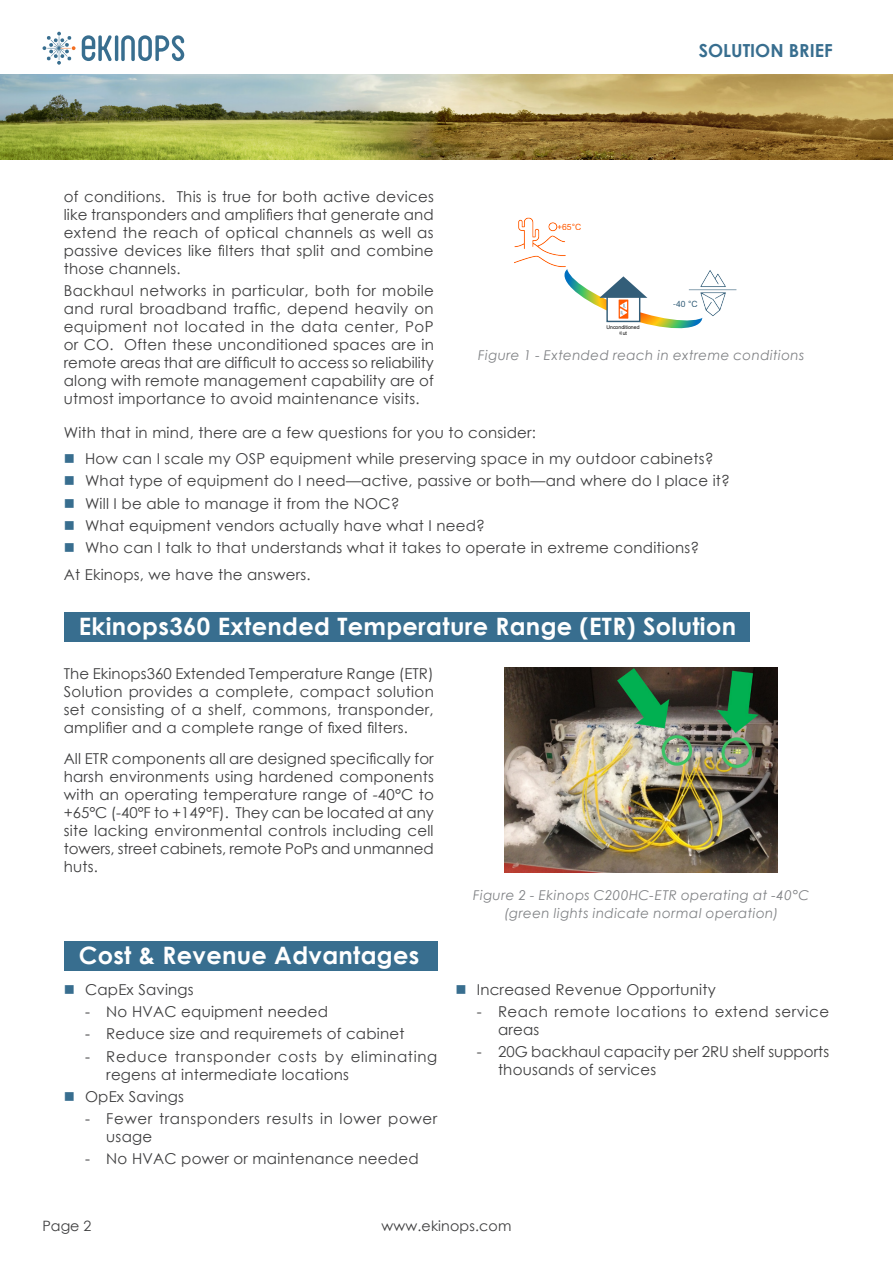
<style>
.page{position:relative;width:893px;height:1263px;background:#fff}
.page>*{position:absolute;margin:0;border:0;box-sizing:border-box;transform-origin:0 0}
._03_-_TEXTE_COURANT{font:700 24px "Century Gothic";letter-spacing:.015em;color:#fff}
.t1{font:700 18px "Century Gothic";color:#386e8f}
._03_-_TEXTE_COURANT-2{font:15px/18px "Century Gothic";letter-spacing:.015em;color:#3e3e3f;text-align:justify}
._03_-_TEXTE_COURANT-3{font:15px/18px "Century Gothic";letter-spacing:.045em;color:#3e3e3f}
._03_-_TEXTE_COURANT-4{font:15px/18px "Century Gothic";letter-spacing:.04em;color:#3e3e3f}
._03_-_TEXTE_COURANT-5{font:15px/18px "Century Gothic";letter-spacing:.035em;color:#3e3e3f}
.t2{font:14.25px "Century Gothic";letter-spacing:.01em;color:#3e3e3f}
._03_-_TEXTE_COURANT-6{font:italic 13.5px/18px "Century Gothic";letter-spacing:.03em;color:#808285;text-align:center}
.t3{font:8.55px "Arial";color:#335e79}
.t4{font:8.55px "Arial";color:#ff5a00}
.t5{font:5.25px/6.1px "Arial";color:#000;text-align:center}
.s1{color:#386e8f}
</style>
<div class="page">
<img style="left:0;top:74px;width:893px;height:85px">
<svg style="left:82px;top:35px;width:102px;height:26px"></svg>
<svg style="left:43px;top:32px;width:33px;height:33px"></svg>
<img style="left:514px;top:217px;width:51px;height:50px">
<img style="left:711px;top:271px;width:25px;height:45px">
<svg style="left:561px;top:254px;width:150px;height:75px"></svg>
<img style="left:618px;top:300px;width:11px;height:19px">
<div style="left:64px;top:612px;width:685px;height:30px;background:#386e8f"></div>
<img style="left:504px;top:668px;width:274px;height:205px">
<div style="left:64px;top:941px;width:373px;height:30px;background:#386e8f"></div>
<p class="t1" style="left:699px;top:37px;width:135px">SOLUTION BRIEF</p>
<p class="_03_-_TEXTE_COURANT-2" style="left:64px;top:187px;width:372px">of conditions. This is true for both active devices like transponders and amplifiers that generate and extend the reach of optical channels as well as passive devices like filters that split and combine those channels.</p>
<p class="_03_-_TEXTE_COURANT-2" style="left:64px;top:281px;width:372px">Backhaul networks in particular, both for mobile and rural broadband traffic, depend heavily on equipment not located in the data center, PoP or CO. Often these unconditioned spaces are in remote areas that are difficult to access so reliability along with remote management capability are of utmost importance to avoid maintenance visits.</p>
<p class="_03_-_TEXTE_COURANT-2" style="left:64px;top:423px;width:474px">With that in mind, there are a few questions for you to consider:</p>
<p class="_03_-_TEXTE_COURANT-2" style="left:64px;top:449px;width:651px"><span class="s1">■</span> How can I scale my OSP equipment while preserving space in my outdoor cabinets?</p>
<p class="_03_-_TEXTE_COURANT-2" style="left:64px;top:472px;width:668px"><span class="s1">■</span> What type of equipment do I need—active, passive or both—and where do I place it?</p>
<p class="_03_-_TEXTE_COURANT-2" style="left:64px;top:494px;width:337px"><span class="s1">■</span> Will I be able to manage it from the NOC?</p>
<p class="_03_-_TEXTE_COURANT-2" style="left:64px;top:516px;width:423px"><span class="s1">■</span> What equipment vendors actually have what I need?</p>
<p class="_03_-_TEXTE_COURANT-2" style="left:64px;top:538px;width:637px"><span class="s1">■</span> Who can I talk to that understands what it takes to operate in extreme conditions?</p>
<p class="_03_-_TEXTE_COURANT-2" style="left:64px;top:565px;width:248px">At Ekinops, we have the answers.</p>
<p class="_03_-_TEXTE_COURANT" style="left:79px;top:608px;width:659px">Ekinops360 Extended Temperature Range (ETR) Solution</p>
<p class="_03_-_TEXTE_COURANT-2" style="left:64px;top:664px;width:372px">The Ekinops360 Extended Temperature Range (ETR)<br>Solution provides a complete, compact solution set consisting of a shelf, commons, transponder, amplifier and a complete range of fixed filters.</p>
<p class="_03_-_TEXTE_COURANT-2" style="left:64px;top:749px;width:372px">All ETR components all are designed specifically for harsh environments using hardened components with an operating temperature range of -40°C to +65°C (-40°F to +149°F). They can be located at any site lacking environmental controls including cell towers, street cabinets, remote PoPs and unmanned huts.</p>
<p class="_03_-_TEXTE_COURANT-6" style="left:473px;top:886px;width:338px">Figure 2 - Ekinops C200HC-ETR operating at -40°C (green lights indicate normal operation)</p>
<p class="_03_-_TEXTE_COURANT" style="left:79px;top:937px;width:342px">Cost &amp; Revenue Advantages</p>
<p class="_03_-_TEXTE_COURANT-2" style="left:64px;top:980px;width:131px"><span class="s1">■</span> CapEx Savings</p>
<p class="_03_-_TEXTE_COURANT-2" style="left:85px;top:1002px;width:244px">- No HVAC equipment needed</p>
<p class="_03_-_TEXTE_COURANT-2" style="left:85px;top:1025px;width:321px">- Reduce size and requiremets of cabinet</p>
<p class="_03_-_TEXTE_COURANT-3" style="left:106px;top:1047px;width:333px;text-indent:-21px">- Reduce transponder costs by eliminating regens at intermediate locations</p>
<p class="_03_-_TEXTE_COURANT-2" style="left:64px;top:1087px;width:122px"><span class="s1">■</span> OpEx Savings</p>
<p class="_03_-_TEXTE_COURANT-4" style="left:106px;top:1109px;width:333px;text-indent:-21px">- Fewer transponders results in lower power usage</p>
<p class="_03_-_TEXTE_COURANT-2" style="left:85px;top:1150px;width:335px">- No HVAC power or maintenance needed</p>
<p class="t4" style="left:557px;top:221px;width:26px">+65°C</p>
<p class="t3" style="left:673px;top:298px;width:26px">-40 °C</p>
<p class="t5" style="left:606px;top:324px;width:35px">Unconditioned<br>Hut</p>
<p class="_03_-_TEXTE_COURANT-6" style="left:478px;top:346px;width:328px">Figure 1 - Extended reach in extreme conditions</p>
<p class="_03_-_TEXTE_COURANT-2" style="left:455px;top:980px;width:262px"><span class="s1">■</span> Increased Revenue Opportunity</p>
<p class="_03_-_TEXTE_COURANT-5" style="left:498px;top:1002px;width:333px;text-indent:-21px">- Reach remote locations to extend service areas</p>
<p class="_03_-_TEXTE_COURANT-2" style="left:498px;top:1043px;width:333px;text-indent:-21px">- 20G backhaul capacity per 2RU shelf supports thousands of services</p>
<p class="t2" style="left:43px;top:1216px;width:50px">Page 2</p>
<p class="t2" style="left:382px;top:1216px;width:131px">www.ekinops.com</p>
</div>
